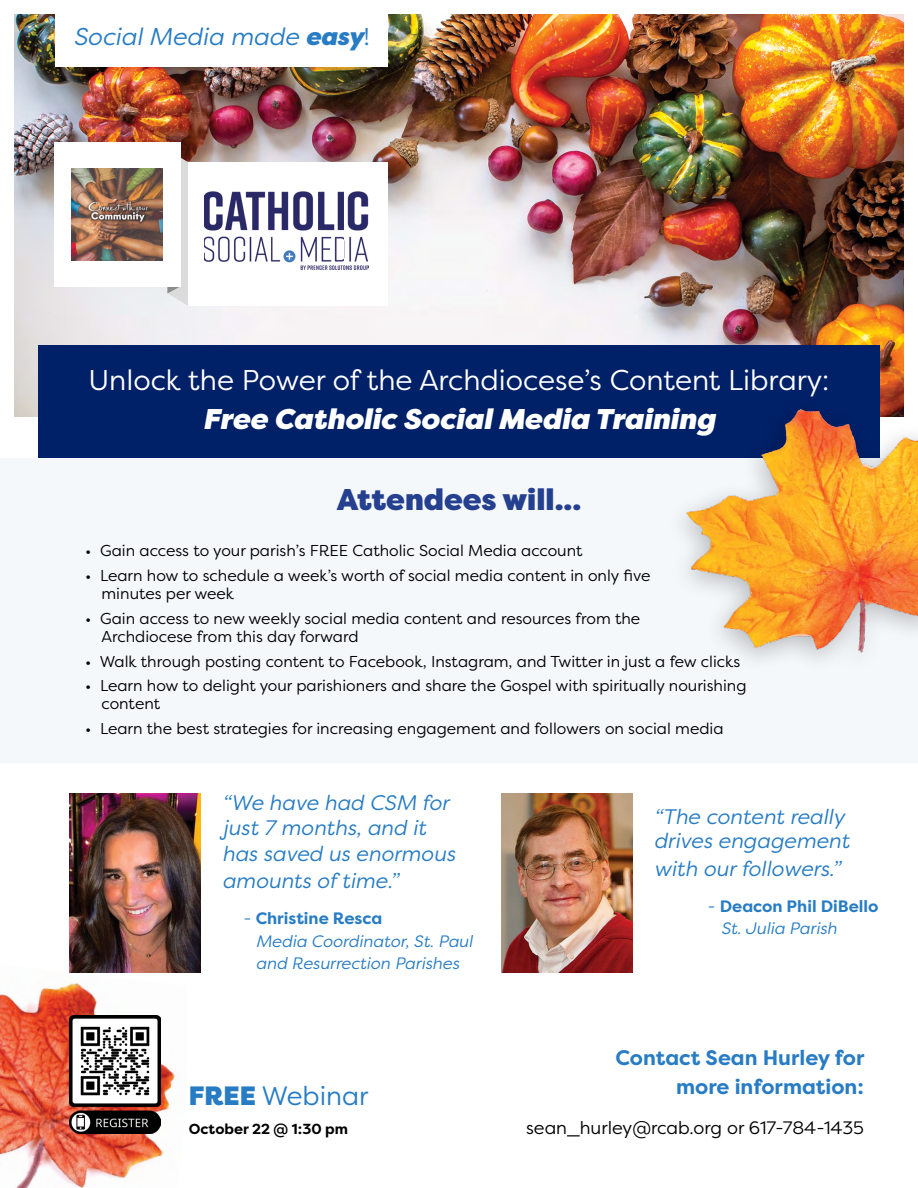
<style>
.page{position:relative;width:918px;height:1188px;background:#fff}
.page>*{position:absolute;margin:0;border:0;box-sizing:border-box;transform-origin:0 0}
.t1{font:900 30px "Filson Pro";color:#25408f}
.t2{font:28.5px "Filson Pro";color:#fff}
.t3{font:italic 900 28.5px "Filson Pro";color:#fff}
.t4{font:26.55px "Filson Pro";color:#277cc4}
.t5{font:italic 24.3px "Filson Pro";color:#277cc4}
.t6{font:italic 21px/25.5px "Filson Pro";color:#277cc4}
.t7{font:700 21px/28.5px "Filson Pro";color:#277cc4;text-align:right}
.t8{font:18px "Filson Pro";color:#000}
.t9{font:italic 16.5px/22.5px "Filson Pro";color:#277cc4}
.t10{font:700 16.5px/22.5px "Filson Pro";color:#277cc4}
.t11{font:15.75px/18px "Filson Pro";color:#000}
.t12{font:700 14.55px "Filson Pro";color:#000}
.s1{font-weight:900}
.s2{font-style:normal}
.s3{font-weight:700;font-style:normal}
.s4{font-weight:400}
.s5{font-weight:400;font-style:italic}
</style>
<div class="page">
<img style="left:0;top:965px;width:175px;height:223px">
<img style="left:14px;top:14px;width:890px;height:403px">
<div style="left:38px;top:345px;width:842px;height:113px;background:#002068"></div>
<svg style="left:167px;top:142px;width:21px;height:164px"></svg>
<div style="left:54px;top:142px;width:127px;height:144px;background:#fff"></div>
<img style="left:71px;top:168px;width:92px;height:93px">
<div style="left:188px;top:162px;width:200px;height:144px;background:#fff"></div>
<img style="left:204px;top:192px;width:164px;height:77px">
<div style="left:0;top:458px;width:918px;height:304px;background:#f5f8fb"></div>
<img style="left:70px;top:1016px;width:91px;height:118px">
<img style="left:501px;top:793px;width:131px;height:180px">
<img style="left:70px;top:793px;width:130px;height:180px">
<div style="left:56px;top:0;width:332px;height:66px;background:#fff"></div>
<div style="left:664px;top:394px;width:254px;height:284px;background:#000;opacity:.25"></div>
<img style="left:677px;top:395px;width:241px;height:266px">
<h3 class="t5" style="left:73px;top:20px;width:298px">Social Media made <span class="s1">easy</span><span class="s2">!</span></h3>
<h2 class="t2" style="left:89px;top:361px;width:742px">Unlock the Power of the Archdiocese’s Content Library:</h2>
<h2 class="t3" style="left:203px;top:401px;width:514px">Free Catholic Social Media Training</h2>
<h1 class="t1" style="left:337px;top:481px;width:246px">Attendees will...</h1>
<p class="t11" style="left:85px;top:541px;width:499px">• Gain access to your parish’s FREE Catholic Social Media account</p>
<p class="t11" style="left:102px;top:566px;width:550px;text-indent:-16px">• Learn how to schedule a week’s worth of social media content in only five minutes per week</p>
<p class="t11" style="left:102px;top:609px;width:540px;text-indent:-16px">• Gain access to new weekly social media content and resources from the<br>Archdiocese from this day forward</p>
<p class="t11" style="left:85px;top:652px;width:656px">• Walk through posting content to Facebook, Instagram, and Twitter in just a few clicks</p>
<p class="t11" style="left:102px;top:676px;width:647px;text-indent:-16px">• Learn how to delight your parishioners and share the Gospel with spiritually nourishing content</p>
<p class="t11" style="left:85px;top:719px;width:640px">• Learn the best strategies for increasing engagement and followers on social media</p>
<h3 class="t6" style="left:222px;top:789px;width:234px">“We have had CSM for just 7 months, and it has saved us enormous</h3>
<h3 class="t6" style="left:222px;top:867px;width:178px">amounts of time.”</h3>
<p class="t9" style="left:256px;top:907px;width:218px;text-indent:-12px"><span class="s2">-</span> <span class="s3">Christine Resca<br></span>Media Coordinator, St. Paul and Resurrection Parishes</p>
<h3 class="t4" style="left:189px;top:1079px;width:181px"><span class="s1">FREE</span> Webinar</h3>
<p class="t12" style="left:189px;top:1119px;width:161px">October 22 @ 1:30 pm</p>
<h3 class="t6" style="left:654px;top:804px;width:197px;line-height:24px">“The content really drives engagement</h3>
<h3 class="t6" style="left:654px;top:855px;width:188px">with our followers.”</h3>
<p class="t10" style="left:721px;top:895px;width:159px;text-indent:-13px"><span class="s4">-</span> Deacon Phil DiBello<br><span class="s5">St. Julia Parish</span></p>
<h3 class="t7" style="left:616px;top:1044px;width:250px">Contact Sean Hurley for more information:</h3>
<p class="t8" style="left:526px;top:1116px;width:339px">sean_hurley@rcab.org or 617-784-1435</p>
</div>
